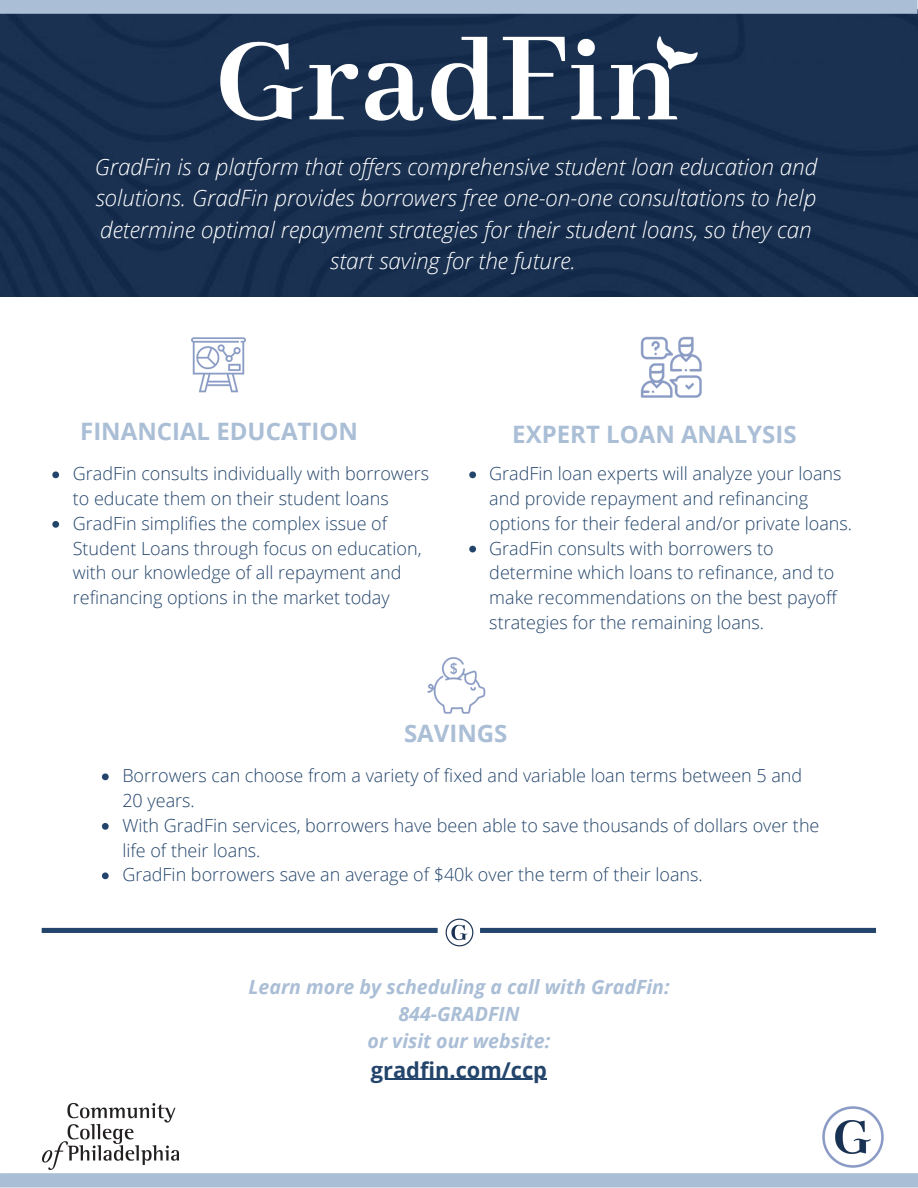
<style>
.page{position:relative;width:918px;height:1188px;background:#fff}
.page>*{position:absolute;margin:0;border:0;box-sizing:border-box;transform-origin:0 0}
.t1{font:700 24px "Open Sans";color:#aabed6}
.t2{font:italic 300 22.5px/31.5px "Open Sans";color:#fff;text-align:center}
.t3{font:700 21.75px "Open Sans";color:#24456b}
.t4{font:italic 700 19.5px "Open Sans";color:#aabed6}
.t5{font:300 18px/24.8px "Open Sans";color:#24456b}
</style>
<div class="page">
<div style="left:0;top:14px;width:918px;height:283px;background:#1a3151"></div>
<svg style="left:0;top:1173px;width:918px;height:15px"></svg>
<div style="left:0;top:0;width:918px;height:14px;background:#aabed6"></div>
<img style="left:206px;top:2px;width:507px;height:152px">
<img style="left:427px;top:657px;width:59px;height:57px">
<div style="left:480px;top:928px;width:396px;height:5px;background:#24456b"></div>
<img style="left:445px;top:918px;width:29px;height:29px">
<div style="left:42px;top:928px;width:396px;height:5px;background:#24456b"></div>
<img style="left:813px;top:1106px;width:81px;height:71px">
<img style="left:640px;top:336px;width:62px;height:62px">
<img style="left:191px;top:337px;width:55px;height:56px">
<svg style="left:52px;top:471px;width:7px;height:7px"></svg>
<svg style="left:52px;top:521px;width:7px;height:7px"></svg>
<svg style="left:469px;top:471px;width:7px;height:7px"></svg>
<svg style="left:469px;top:546px;width:7px;height:6px"></svg>
<img style="left:42px;top:1104px;width:136px;height:65px">
<svg style="left:102px;top:773px;width:7px;height:7px"></svg>
<svg style="left:102px;top:823px;width:7px;height:7px"></svg>
<svg style="left:102px;top:872px;width:7px;height:7px"></svg>
<hr style="left:371px;top:1079px;width:176px;height:1px;background:#24456b">
<p class="t2" style="left:95px;top:150px;width:724px">GradFin is a platform that offers comprehensive student loan education and solutions. GradFin provides borrowers free one-on-one consultations to help determine optimal repayment strategies for their student loans, so they can start saving for the future.</p>
<p class="t1" style="left:80px;top:414px;width:279px">FINANCIAL EDUCATION</p>
<p class="t1" style="left:512px;top:418px;width:286px">EXPERT LOAN ANALYSIS</p>
<p class="t5" style="left:73px;top:461px;width:358px">GradFin consults individually with borrowers to educate them on their student loans</p>
<p class="t5" style="left:73px;top:511px;width:350px">GradFin simplifies the complex issue of Student Loans through focus on education, with our knowledge of all repayment and refinancing options in the market today</p>
<p class="t5" style="left:489px;top:461px;width:364px">GradFin loan experts will analyze your loans and provide repayment and refinancing options for their federal and/or private loans.</p>
<p class="t5" style="left:489px;top:535px;width:349px">GradFin consults with borrowers to determine which loans to refinance, and to make recommendations on the best payoff strategies for the remaining loans.</p>
<p class="t1" style="left:404px;top:716px;width:105px">SAVINGS</p>
<p class="t5" style="left:122px;top:763px;width:681px">Borrowers can choose from a variety of fixed and variable loan terms between 5 and<br>20 years.</p>
<p class="t5" style="left:122px;top:813px;width:699px">With GradFin services, borrowers have been able to save thousands of dollars over the life of their loans.</p>
<p class="t5" style="left:122px;top:862px;width:582px">GradFin borrowers save an average of $40k over the term of their loans.</p>
<p class="t4" style="left:248px;top:974px;width:423px">Learn more by scheduling a call with GradFin:</p>
<p class="t4" style="left:398px;top:1001px;width:122px">844-GRADFIN</p>
<p class="t4" style="left:368px;top:1028px;width:184px">or visit our website:</p>
<p class="t3" style="left:371px;top:1054px;width:178px">gradfin.com/ccp</p>
</div>
